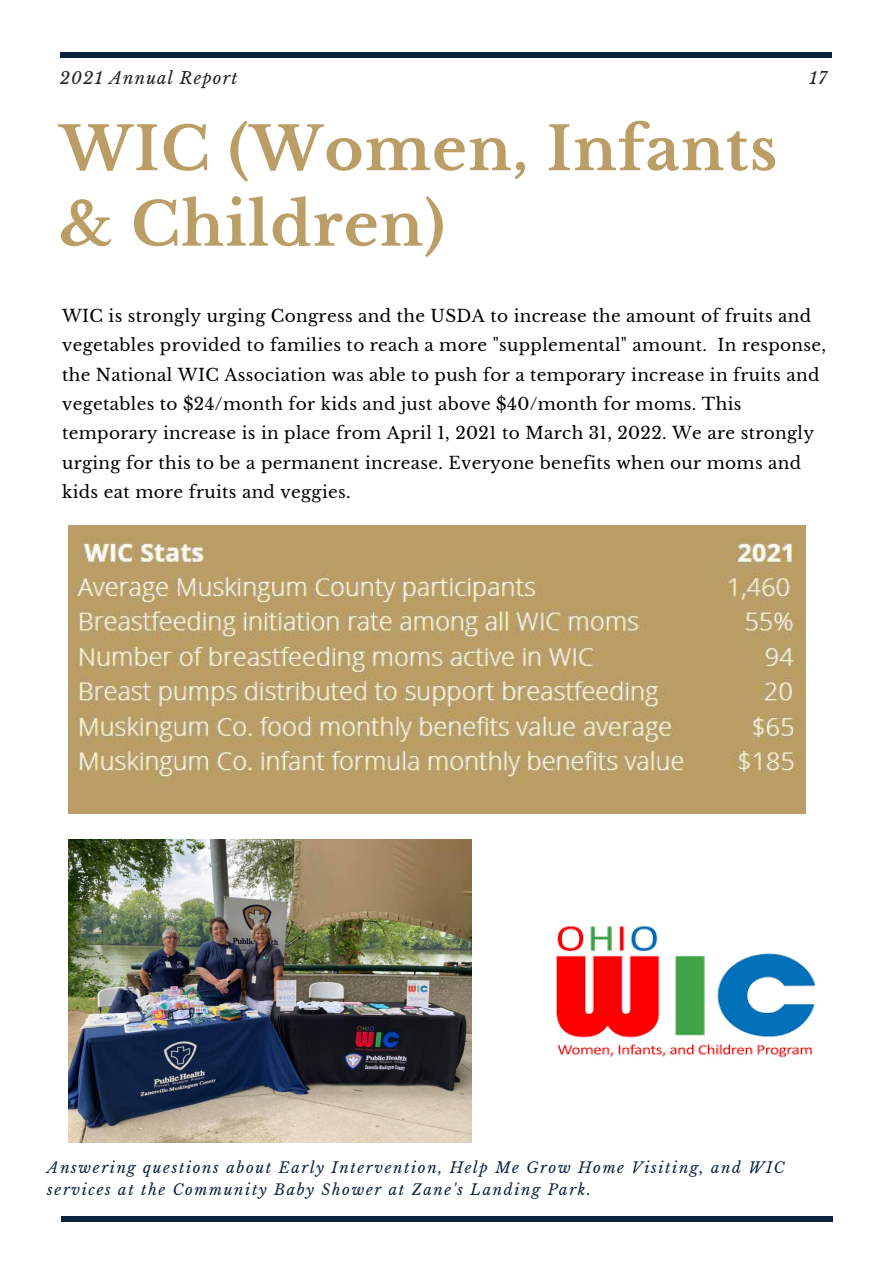
<style>
.page{position:relative;width:894px;height:1264px;background:#fff}
.page>*{position:absolute;margin:0;border:0;box-sizing:border-box;transform-origin:0 0}
.t1{font:700 59.55px/75.4px "Libre Baskerville";letter-spacing:.02em;color:#ba9e66}
.t2{font:16.8px/29.2px "Libre Baskerville";letter-spacing:.02em;color:#000}
.t3{font:italic 16.5px "Libre Baskerville";letter-spacing:.07em;color:#222}
.t4{font:italic 14.85px/22.5px "Libre Baskerville";letter-spacing:.11em;color:#0c2340}
</style>
<div class="page">
<hr style="left:60px;top:53px;width:771px;height:4px;background:#0c2340">
<hr style="left:61px;top:1216px;width:772px;height:4px;background:#0c2340">
<img style="left:556px;top:925px;width:260px;height:133px">
<img style="left:68px;top:839px;width:403px;height:303px">
<img style="left:68px;top:525px;width:737px;height:288px">
<p class="t3" style="left:60px;top:68px;width:179px">2021 Annual Report</p>
<p class="t3" style="left:809px;top:68px;width:19px">17</p>
<p class="t1" style="left:60px;top:112px;width:718px">WIC (Women, Infants &amp; Children)</p>
<p class="t2" style="left:62px;top:301px;width:765px">WIC is strongly urging Congress and the USDA to increase the amount of fruits and vegetables provided to families to reach a more "supplemental" amount. In response, the National WIC Association was able to push for a temporary increase in fruits and vegetables to $24/month for kids and just above $40/month for moms. This temporary increase is in place from April 1, 2021 to March 31, 2022. We are strongly urging for this to be a permanent increase. Everyone benefits when our moms and kids eat more fruits and veggies.</p>
<p class="t4" style="left:47px;top:1156px;width:738px">Answering questions about Early Intervention, Help Me Grow Home Visiting, and WIC services at the Community Baby Shower at Zane's Landing Park.</p>
</div>
